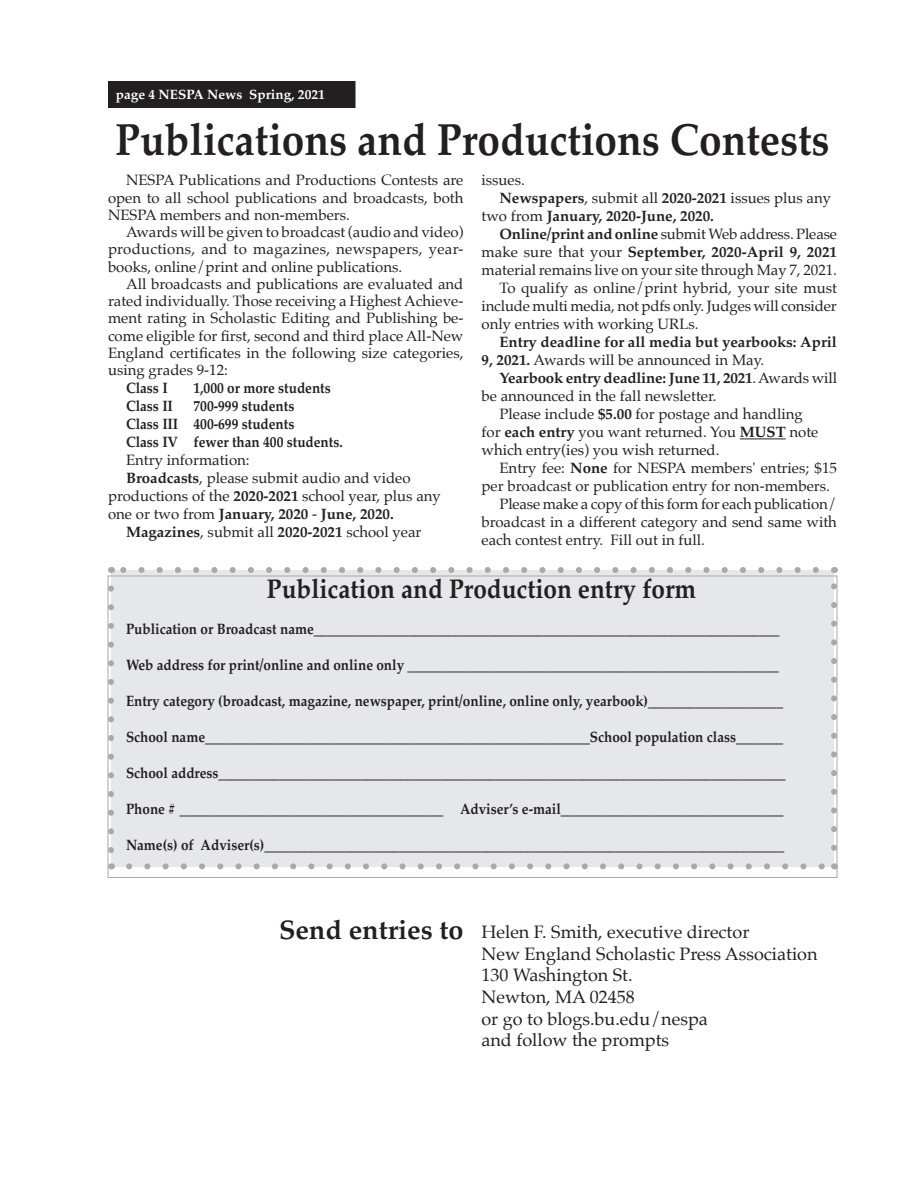
<style>
.page{position:relative;width:918px;height:1188px;background:#fff}
.page>*{position:absolute;margin:0;border:0;box-sizing:border-box;transform-origin:0 0}
.Headline{font:700 45px "Palatino";color:#231f20;scale:.9 1}
.Subhead_1{font:700 27px "Palatino";color:#231f20;scale:.9 1}
.Subhead_1-2{font:700 27px "Palatino";color:#231f20}
.t1{font:18px "Palatino";color:#231f20}
.Body_text{font:15px/17.2px "Palatino";color:#231f20;text-align:justify}
.Subhead_1-3{font:700 15px "Palatino";color:#231f20;scale:.9 1}
.Subhead_1-4{font:15px/18px "Palatino";color:#231f20}
.Body_text-2{font:700 15px/18px "Palatino";color:#231f20}
.Subhead_1-5{font:700 15px/18px "Palatino";color:#231f20}
.Body_text_a{font:700 13.5px "Palatino";color:#fff}
.s1{font-weight:700}
.s2{font-weight:400}
</style>
<div class="page">
<div style="left:111px;top:570px;width:723px;height:296px;background:#e6e7e9"></div>
<svg style="left:110px;top:589px;width:4px;height:264px"></svg>
<svg style="left:129px;top:863px;width:696px;height:6px"></svg>
<svg style="left:831px;top:583px;width:4px;height:265px"></svg>
<svg style="left:120px;top:567px;width:696px;height:6px"></svg>
<div style="left:109px;top:82px;width:246px;height:25px;background:#231f20"></div>
<div style="left:108px;top:81px;width:248px;height:27px;border:2px solid #231f20"></div>
<hr style="left:740px;top:438px;width:46px;height:1px;background:#231f20">
<p class="Body_text_a" style="left:116px;top:83px;width:211px">page 4 NESPA News Spring, 2021</p>
<p class="Headline" style="left:115px;top:101px;width:795px">Publications and Productions Contests</p>
<p class="Body_text" style="left:108px;top:172px;width:357px;text-indent:18px">NESPA Publications and Productions Contests are open to all school publications and broadcasts, both NESPA members and non-members.</p>
<p class="Body_text" style="left:108px;top:223px;width:357px;text-indent:18px">Awards will be given to broadcast (audio and video) productions, and to magazines, newspapers, year&shy;books, online/print and online publications.</p>
<p class="Body_text" style="left:108px;top:275px;width:357px;text-indent:18px">All broadcasts and publications are evaluated and rated individually. Those receiving a Highest Achieve&shy;ment rating in Scholastic Editing and Publishing be&shy;come eligible for first, second and third place All-New England certificates in the following size categories, using grades 9-12:</p>
<p class="Subhead_1-3" style="left:126px;top:375px;width:48px">Class I</p>
<p class="Subhead_1-3" style="left:194px;top:375px;width:154px">1,000 or more students</p>
<p class="Subhead_1-3" style="left:126px;top:393px;width:54px">Class II</p>
<p class="Subhead_1-3" style="left:194px;top:393px;width:114px">700-999 students</p>
<p class="Subhead_1-3" style="left:126px;top:411px;width:189px">Class III 400-699 students</p>
<p class="Subhead_1-3" style="left:126px;top:429px;width:242px">Class IV fewer than 400 students.</p>
<p class="Subhead_1-4" style="left:126px;top:451px;width:125px">Entry information:</p>
<p class="Subhead_1-4" style="left:108px;top:469px;width:334px;text-indent:18px"><span class="s1">Broadcasts</span>, please submit audio and video productions of the <span class="s1">2020-2021</span> school year, plus any one or two from <span class="s1">January, 2020</span> - <span class="s1">June, 2020.</span></p>
<p class="Subhead_1-4" style="left:126px;top:523px;width:297px"><span class="s1">Magazines</span>, submit all <span class="s1">2020-2021</span> school year</p>
<p class="Subhead_1-4" style="left:482px;top:171px;width:45px">issues.</p>
<p class="Subhead_1-5" style="left:482px;top:189px;width:351px;text-indent:18px">Newspapers<span class="s2">, submit all</span> 2020-2021 <span class="s2">issues plus any two from</span> January, 2020-June, 2020.</p>
<p class="Subhead_1-4" style="left:482px;top:225px;width:357px;text-align:justify;text-indent:18px"><span class="s1">Online/print and online</span> submit Web address. Please make sure that your <span class="s1">September, 2020-April 9, 2021 </span>material remains live on your site through May 7, 2021.</p>
<p class="Subhead_1-4" style="left:482px;top:279px;width:357px;text-align:justify;text-indent:18px">To qualify as online/print hybrid, your site must include multi media, not pdfs only. Judges will consider only entries with working URLs.</p>
<p class="Body_text-2" style="left:482px;top:333px;width:357px;text-indent:18px">Entry deadline for all media but yearbooks: April<br>9, 2021. <span class="s2">Awards will be announced in May.</span></p>
<p class="Body_text" style="left:482px;top:369px;width:357px;line-height:18px;text-indent:18px"><span class="s1">Yearbook entry deadline: June 11, 2021</span>. Awards will be announced in the fall newsletter.</p>
<p class="Subhead_1-4" style="left:482px;top:405px;width:338px;text-indent:18px">Please include <span class="s1">$5.00</span> for postage and handling for <span class="s1">each entry</span> you want returned. You <span class="s1">MUST</span> note which entry(ies) you wish returned.</p>
<p class="Body_text" style="left:482px;top:459px;width:357px;line-height:18px;text-indent:18px">Entry fee: <span class="s1">None</span> for NESPA members' entries; $15 per broadcast or publication entry for non-members.</p>
<p class="Body_text" style="left:482px;top:495px;width:357px;line-height:18px;text-indent:18px">Please make a copy of this form for each publication/ broadcast in a different category and send same with each contest entry. Fill out in full.</p>
<p class="Subhead_1" style="left:267px;top:566px;width:478px">Publication and Production entry form</p>
<p class="Subhead_1-3" style="left:126px;top:616px;width:728px">Publication or Broadcast name_____________________________________________________________________</p>
<p class="Subhead_1-3" style="left:126px;top:652px;width:727px">Web address for print/online and online only _______________________________________________________</p>
<p class="Subhead_1-3" style="left:126px;top:688px;width:732px">Entry category (broadcast, magazine, newspaper, print/online, online only, yearbook)____________________</p>
<p class="Subhead_1-3" style="left:126px;top:724px;width:732px">School name_________________________________________________________School population class_______</p>
<p class="Subhead_1-3" style="left:126px;top:760px;width:734px">School address____________________________________________________________________________________</p>
<p class="Subhead_1-3" style="left:126px;top:796px;width:732px">Phone # _______________________________________ Adviser’s e-mail_________________________________</p>
<p class="Subhead_1-3" style="left:126px;top:832px;width:733px">Name(s) of Adviser(s)_____________________________________________________________________________</p>
<p class="Subhead_1-2" style="left:279px;top:907px;width:186px">Send entries to</p>
<p class="t1" style="left:482px;top:917px;width:269px">Helen F. Smith, executive director</p>
<p class="t1" style="left:482px;top:939px;width:338px">New England Scholastic Press Association</p>
<p class="t1" style="left:482px;top:960px;width:153px">130 Washington St.</p>
<p class="t1" style="left:482px;top:982px;width:155px">Newton, MA 02458</p>
<p class="t1" style="left:482px;top:1003px;width:228px">or go to blogs.bu.edu/nespa</p>
<p class="t1" style="left:482px;top:1025px;width:189px">and follow the prompts</p>
</div>
